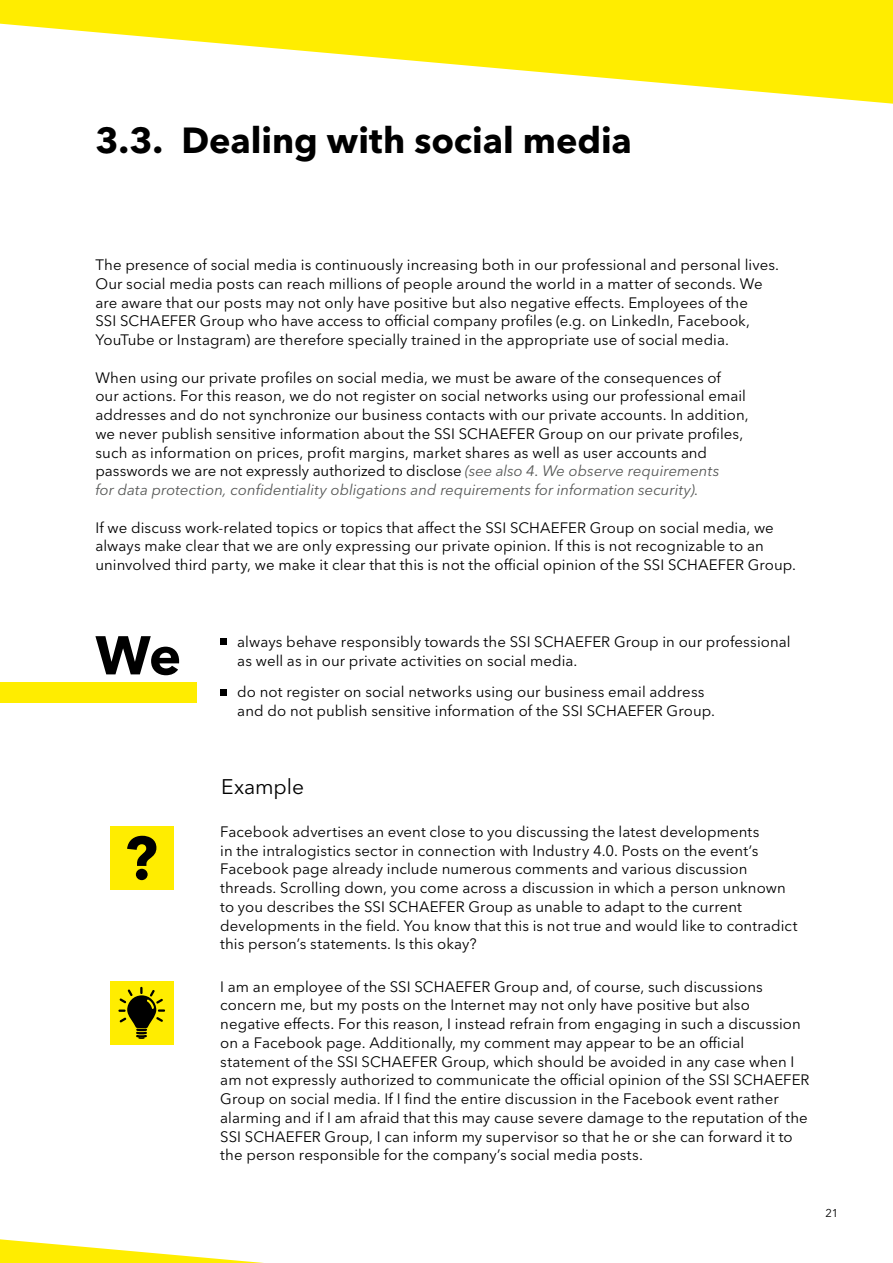
<style>
.page{position:relative;width:893px;height:1263px;background:#fff}
.page>*{position:absolute;margin:0;border:0;box-sizing:border-box;transform-origin:0 0}
.t1{font:700 54px "Avenir Next W1 G";color:#000}
.t2{font:700 36px "Avenir Next W1 G";color:#000}
.t3{font:21px "Avenir Next W1 G";letter-spacing:-.005em;color:#000}
.t4{font:15px/18.8px "Avenir Next W1 G";letter-spacing:.005em;color:#000}
.t5{font:11.25px "Avenir Next W1 G";color:#000}
.s1{font-style:italic;color:#555756}
</style>
<div class="page">
<div style="left:110px;top:981px;width:64px;height:64px;background:#ffed00"></div>
<svg style="left:118px;top:987px;width:47px;height:52px"></svg>
<div style="left:110px;top:826px;width:64px;height:64px;background:#ffed00"></div>
<svg style="left:127px;top:836px;width:29px;height:44px"></svg>
<div style="left:220px;top:638px;width:7px;height:7px;background:#000"></div>
<div style="left:220px;top:689px;width:7px;height:6px;background:#000"></div>
<div style="left:0;top:682px;width:196px;height:21px;background:#ffed00"></div>
<svg style="left:0;top:0;width:893px;height:104px;fill:#ffed00"></svg>
<svg style="left:0;top:1239px;width:264px;height:24px"></svg>
<h2 class="t2" style="left:95px;top:118px;width:538px">3.3. Dealing with social media</h2>
<p class="t4" style="left:95px;top:256px;width:685px">The presence of social media is continuously increasing both in our professional and personal lives.<br>Our social media posts can reach millions of people around the world in a matter of seconds. We are aware that our posts may not only have positive but also negative effects. Employees of the<br>SSI SCHAEFER Group who have access to official company profiles (e.g. on LinkedIn, Facebook, YouTube or Instagram) are therefore specially trained in the appropriate use of social media.</p>
<p class="t4" style="left:95px;top:368px;width:655px">When using our private profiles on social media, we must be aware of the consequences of<br>our actions. For this reason, we do not register on social networks using our professional email addresses and do not synchronize our business contacts with our private accounts. In addition, we never publish sensitive information about the SSI SCHAEFER Group on our private profiles, such as information on prices, profit margins, market shares as well as user accounts and passwords we are not expressly authorized to disclose <span class="s1">(see also 4. We observe requirements<br>for data protection, confidentiality obligations and requirements for information security).</span></p>
<p class="t4" style="left:95px;top:518px;width:702px">If we discuss work-related topics or topics that affect the SSI SCHAEFER Group on social media, we always make clear that we are only expressing our private opinion. If this is not recognizable to an uninvolved third party, we make it clear that this is not the official opinion of the SSI SCHAEFER Group.</p>
<h1 class="t1" style="left:95px;top:622px;width:87px">We</h1>
<p class="t4" style="left:237px;top:632px;width:555px">always behave responsibly towards the SSI SCHAEFER Group in our professional as well as in our private activities on social media.</p>
<p class="t4" style="left:237px;top:682px;width:479px">do not register on social networks using our business email address and do not publish sensitive information of the SSI SCHAEFER Group.</p>
<h3 class="t3" style="left:221px;top:774px;width:84px">Example</h3>
<p class="t4" style="left:220px;top:822px;width:579px">Facebook advertises an event close to you discussing the latest developments<br>in the intralogistics sector in connection with Industry 4.0. Posts on the event’s Facebook page already include numerous comments and various discussion threads. Scrolling down, you come across a discussion in which a person unknown to you describes the SSI SCHAEFER Group as unable to adapt to the current developments in the field. You know that this is not true and would like to contradict this person’s statements. Is this okay?</p>
<p class="t4" style="left:220px;top:977px;width:591px">I am an employee of the SSI SCHAEFER Group and, of course, such discussions concern me, but my posts on the Internet may not only have positive but also negative effects. For this reason, I instead refrain from engaging in such a discussion on a Facebook page. Additionally, my comment may appear to be an official statement of the SSI SCHAEFER Group, which should be avoided in any case when I am not expressly authorized to communicate the official opinion of the SSI SCHAEFER Group on social media. If I find the entire discussion in the Facebook event rather alarming and if I am afraid that this may cause severe damage to the reputation of the SSI SCHAEFER Group, I can inform my supervisor so that he or she can forward it to the person responsible for the company’s social media posts.</p>
<p class="t5" style="left:826px;top:1207px;width:14px">21</p>
</div>
